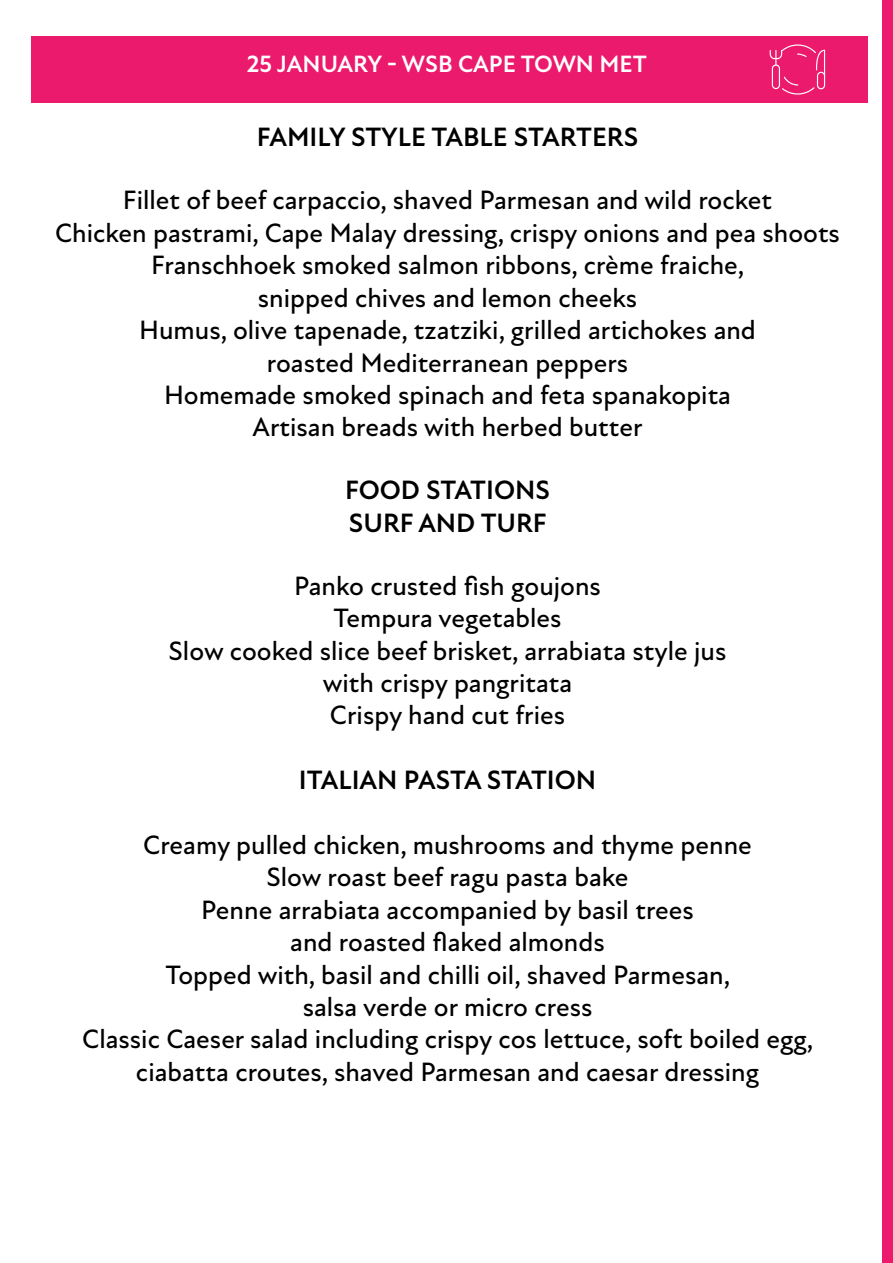
<style>
.page{position:relative;width:893px;height:1263px;background:#fff}
.page>*{position:absolute;margin:0;border:0;box-sizing:border-box;transform-origin:0 0}
.t1{font:500 27px/32.4px "New Atten";color:#000;text-align:center}
.t2{font:700 27px/32.4px "New Atten";color:#000}
.t3{font:700 24px "New Atten";color:#fff}
</style>
<div class="page">
<div style="left:882px;top:0;width:11px;height:1263px;background:#ec1a6c"></div>
<div style="left:31px;top:36px;width:833px;height:67px;background:#ec1a6c"></div>
<div style="left:54px;top:36px;width:813px;height:67px;background:#ec1a6c"></div>
<svg style="left:770px;top:44px;width:55px;height:51px"></svg>
<p class="t3" style="left:247px;top:50px;width:401px">25 JANUARY - WSB CAPE TOWN MET</p>
<p class="t2" style="left:257px;top:122px;width:383px">FAMILY STYLE TABLE STARTERS</p>
<p class="t1" style="left:55px;top:185px;width:786px">Fillet of beef carpaccio, shaved Parmesan and wild rocket<br>Chicken pastrami, Cape Malay dressing, crispy onions and pea shoots Franschhoek smoked salmon ribbons, crème fraiche,<br>snipped chives and lemon cheeks<br>Humus, olive tapenade, tzatziki, grilled artichokes and<br>roasted Mediterranean peppers<br>Homemade smoked spinach and feta spanakopita<br>Artisan breads with herbed butter</p>
<p class="t2" style="left:345px;top:475px;width:207px">FOOD STATIONS<br>SURF AND TURF</p>
<p class="t1" style="left:169px;top:570px;width:559px">Panko crusted fish goujons<br>Tempura vegetables<br>Slow cooked slice beef brisket, arrabiata style jus with crispy pangritata<br>Crispy hand cut fries</p>
<p class="t2" style="left:299px;top:764px;width:299px">ITALIAN PASTA STATION</p>
<p class="t1" style="left:82px;top:829px;width:733px">Creamy pulled chicken, mushrooms and thyme penne<br>Slow roast beef ragu pasta bake<br>Penne arrabiata accompanied by basil trees<br>and roasted flaked almonds<br>Topped with, basil and chilli oil, shaved Parmesan,<br>salsa verde or micro cress<br>Classic Caeser salad including crispy cos lettuce, soft boiled egg, ciabatta croutes, shaved Parmesan and caesar dressing</p>
</div>
